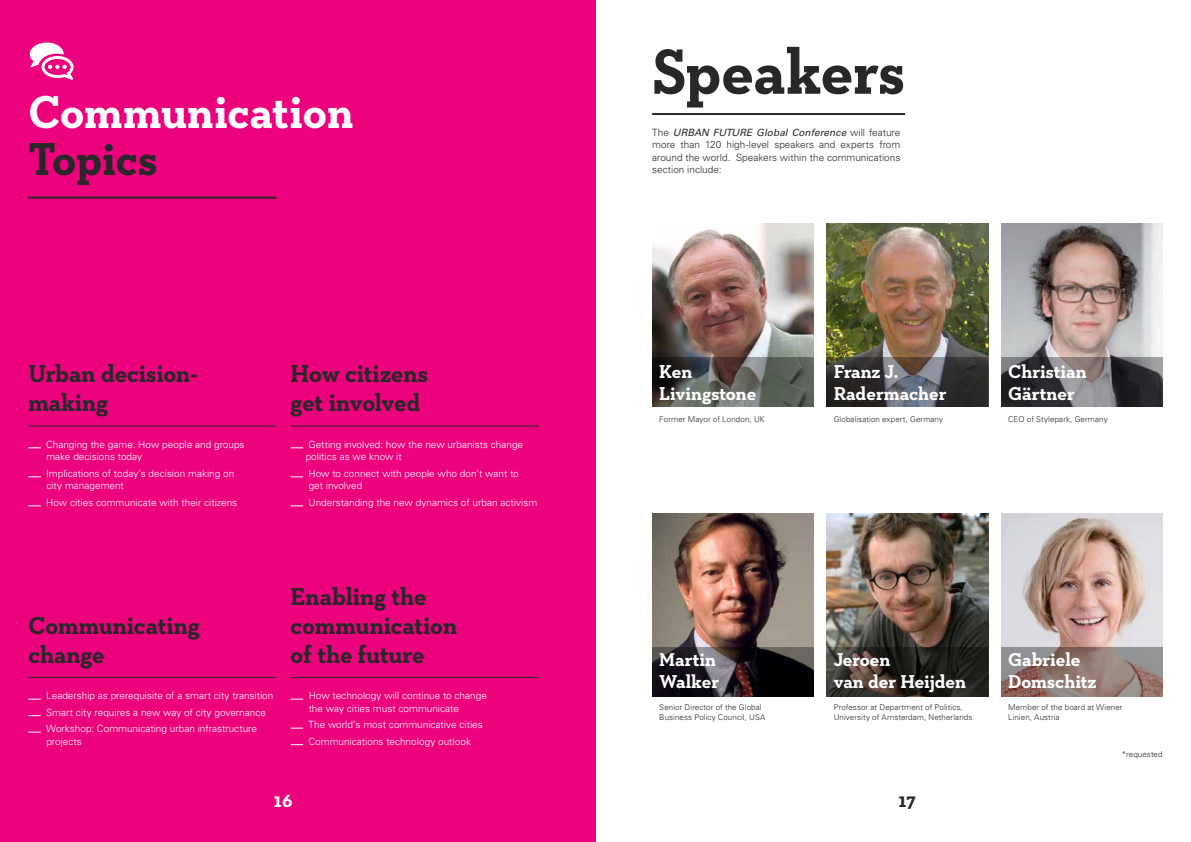
<style>
.page{position:relative;width:1191px;height:842px;background:#fff}
.page>*{position:absolute;margin:0;border:0;box-sizing:border-box;transform-origin:0 0}
.t1{font:700 65px "Neutraface Slab Text";color:#292829}
.t2{font:700 47px "Neutraface Slab Text";color:#fff}
.t3{font:700 47px "Neutraface Slab Text";letter-spacing:-.005em;color:#292829}
.t4{font:700 25px/29px "Neutraface Slab Text";letter-spacing:-.005em;color:#292829}
.t5{font:700 20.2px "Neutraface Slab Text";color:#fff}
.t6{font:700 20.2px "Neutraface Slab Text";color:#292829}
.t7{font:700 19px/22px "Neutraface Slab Text";color:#fff}
.t8{font:300 10px/12.5px "Univers LT Std";color:#fff}
.t9{font:300 10px/12.5px "Univers LT Std";color:#292829;text-align:justify}
.t10{font:300 8px/10px "Univers LT Std";letter-spacing:.01em;color:#292829}
.s1{font-weight:400;font-style:italic}
</style>
<div class="page">
<div style="left:0;top:0;width:595px;height:842px;background:#ed027e"></div>
<svg style="left:28px;top:448px;width:13px;height:1px"></svg>
<svg style="left:28px;top:477px;width:13px;height:1px"></svg>
<svg style="left:28px;top:506px;width:13px;height:1px"></svg>
<hr style="left:28px;top:425px;width:248px;height:1px;background:#292829">
<svg style="left:28px;top:699px;width:13px;height:1px"></svg>
<svg style="left:28px;top:715px;width:13px;height:1px"></svg>
<svg style="left:28px;top:732px;width:13px;height:1px"></svg>
<hr style="left:28px;top:677px;width:248px;height:1px;background:#292829">
<svg style="left:291px;top:699px;width:12px;height:1px"></svg>
<svg style="left:291px;top:728px;width:12px;height:1px"></svg>
<svg style="left:291px;top:744px;width:12px;height:1px"></svg>
<hr style="left:291px;top:677px;width:248px;height:1px;background:#292829">
<svg style="left:291px;top:448px;width:12px;height:1px"></svg>
<svg style="left:291px;top:477px;width:12px;height:1px"></svg>
<svg style="left:291px;top:506px;width:12px;height:1px"></svg>
<hr style="left:291px;top:425px;width:248px;height:1px;background:#292829">
<img style="left:652px;top:224px;width:162px;height:133px">
<img style="left:652px;top:513px;width:162px;height:134px">
<img style="left:826px;top:513px;width:162px;height:134px">
<img style="left:826px;top:224px;width:162px;height:133px">
<svg style="left:652px;top:357px;width:162px;height:50px;background:#535550"></svg>
<svg style="left:826px;top:647px;width:162px;height:49px;background:#2e2a25"></svg>
<svg style="left:652px;top:647px;width:162px;height:49px;background:#282328"></svg>
<svg style="left:826px;top:357px;width:162px;height:50px;background:#434345"></svg>
<svg style="left:30px;top:43px;width:44px;height:37px"></svg>
<hr style="left:28px;top:197px;width:248px;height:2px;background:#292829">
<hr style="left:652px;top:113px;width:253px;height:2px;background:#292829">
<img style="left:1001px;top:513px;width:161px;height:134px">
<img style="left:1001px;top:224px;width:161px;height:133px">
<svg style="left:1001px;top:357px;width:161px;height:50px;background:#504e51"></svg>
<svg style="left:1001px;top:647px;width:161px;height:49px;background:#907b76"></svg>
<h2 class="t2" style="left:28px;top:82px;width:327px">Communication</h2>
<h2 class="t3" style="left:28px;top:129px;width:131px">Topics</h2>
<h3 class="t4" style="left:28px;top:359px;width:171px">Urban decision&shy;making</h3>
<p class="t8" style="left:46px;top:438px;width:200px">Changing the game: How people and groups make decisions today</p>
<p class="t8" style="left:46px;top:467px;width:190px">Implications of today’s decision making on city management</p>
<p class="t8" style="left:46px;top:496px;width:193px">How cities communicate with their citizens</p>
<h3 class="t4" style="left:291px;top:359px;width:139px">How citizens get involved</h3>
<p class="t8" style="left:306px;top:438px;width:219px">Getting involved: how the new urbanists change politics as we know it</p>
<p class="t8" style="left:308px;top:467px;width:212px">How to connect with people who don’t want to get involved</p>
<p class="t8" style="left:308px;top:496px;width:230px">Understanding the new dynamics of urban activism</p>
<h3 class="t4" style="left:28px;top:611px;width:173px">Communicating change</h3>
<p class="t8" style="left:46px;top:687px;width:229px;line-height:16.5px">Leadership as prerequisite of a smart city transition<br>Smart city requires a new way of city governance<br>Workshop: Communicating urban infrastructure</p>
<p class="t8" style="left:46px;top:735px;width:37px">projects</p>
<h3 class="t4" style="left:291px;top:582px;width:168px">Enabling the communication of the future</h3>
<p class="t8" style="left:309px;top:689px;width:180px">How technology will continue to change the way cities must communicate</p>
<p class="t8" style="left:308px;top:716px;width:176px;line-height:16.5px">The world’s most communicative cities<br>Communications technology outlook</p>
<h3 class="t5" style="left:274px;top:787px;width:20px">16</h3>
<h1 class="t1" style="left:652px;top:30px;width:254px">Speakers</h1>
<p class="t9" style="left:652px;top:126px;width:250px">The <span class="s1">URBAN FUTURE Global Conference</span> will feature more than 120 high-level speakers and experts from around the world. Speakers within the communications section include:</p>
<h3 class="t7" style="left:659px;top:360px;width:99px">Ken<br>Livingstone</h3>
<p class="t10" style="left:659px;top:414px;width:107px">Former Mayor of London, UK</p>
<h3 class="t7" style="left:833px;top:360px;width:114px">Franz J.<br>Radermacher</h3>
<p class="t10" style="left:833px;top:414px;width:111px">Globalisation expert, Germany</p>
<h3 class="t7" style="left:1008px;top:360px;width:80px">Christian<br>Gärtner</h3>
<p class="t10" style="left:1008px;top:414px;width:101px">CEO of Stylepark, Germany</p>
<h3 class="t7" style="left:659px;top:648px;width:61px">Martin<br>Walker</h3>
<p class="t10" style="left:659px;top:702px;width:108px">Senior Director of the Global<br>Business Policy Council, USA</p>
<h3 class="t7" style="left:833px;top:648px;width:134px">Jeroen<br>van der Heijden</h3>
<p class="t10" style="left:833px;top:702px;width:140px">Professor at Department of Politics,<br>University of Amsterdam, Netherlands</p>
<h3 class="t6" style="left:898px;top:787px;width:19px">17</h3>
<h3 class="t7" style="left:1008px;top:648px;width:90px">Gabriele<br>Domschitz</h3>
<p class="t10" style="left:1008px;top:702px;width:116px">Member of the board at Wiener<br>Linien, Austria</p>
<p class="t10" style="left:1121px;top:749px;width:42px">*requested</p>
</div>
